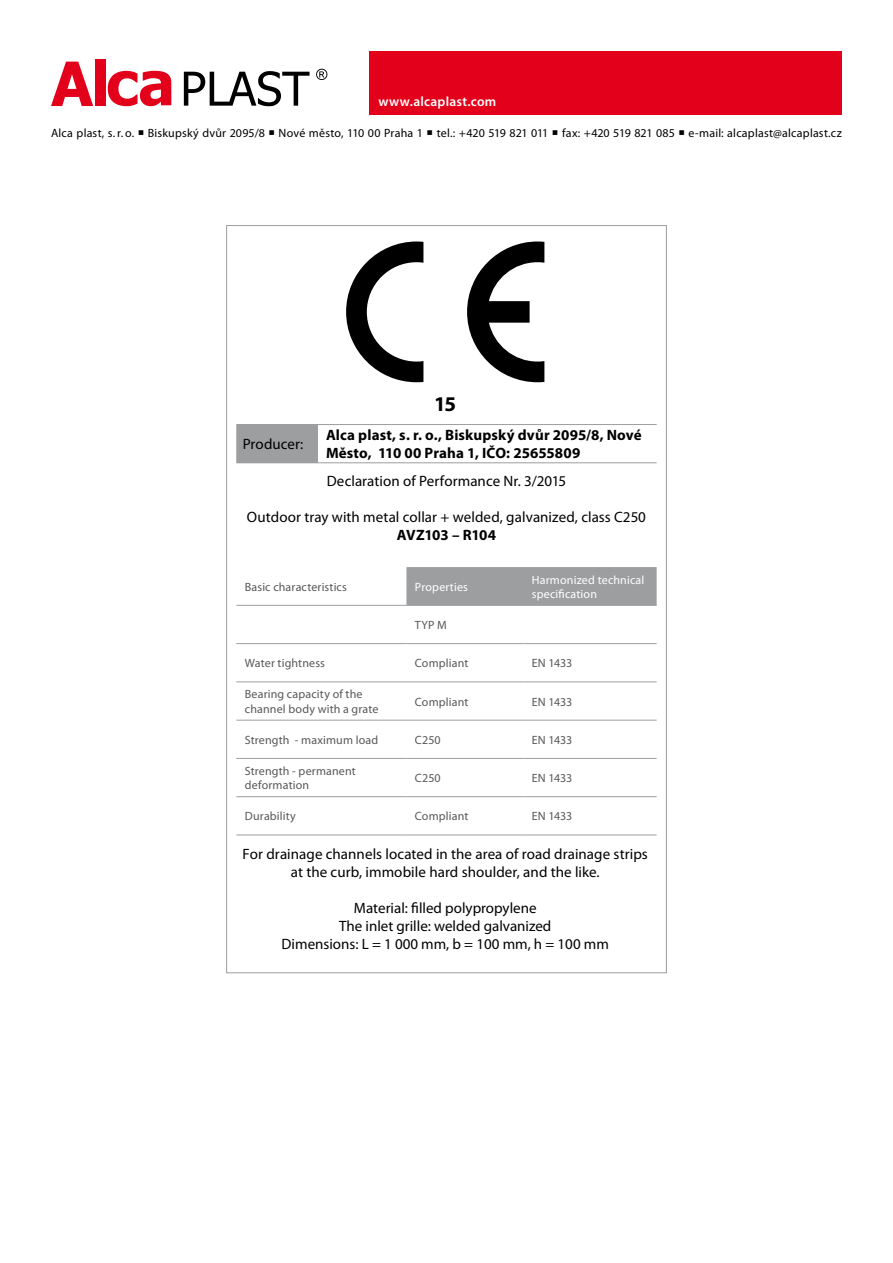
<style>
.page{position:relative;width:893px;height:1263px;background:#fff}
.page>*{position:absolute;margin:0;border:0;box-sizing:border-box;transform-origin:0 0}
.t1{font:700 21px "Myriad Pro";color:#000}
.t2{font:15px/18px "Myriad Pro";color:#000;text-align:center}
.t3{font:700 15px/18px "Myriad Pro";letter-spacing:.01em;color:#000}
.t4{font:700 15px "Myriad Pro";letter-spacing:-.015em;color:#000}
.t5{font:600 13.5px "Myriad Pro";letter-spacing:.015em;color:#fff}
.t6{font:12px/14.4px "Myriad Pro";letter-spacing:.01em;color:#58585a}
.t7{font:12px "Myriad Pro";letter-spacing:.015em;color:#000}
.t8{font:12px/14.4px "Myriad Pro";letter-spacing:.015em;color:#fff}
</style>
<div class="page">
<svg style="left:51px;top:62px;width:42px;height:44px"></svg>
<div style="left:95px;top:60px;width:10px;height:46px;background:#e2001a"></div>
<svg style="left:108px;top:71px;width:63px;height:35px"></svg>
<svg style="left:184px;top:71px;width:126px;height:35px"></svg>
<svg style="left:316px;top:69px;width:11px;height:11px"></svg>
<div style="left:370px;top:51px;width:472px;height:64px;background:#e2001a"></div>
<svg style="left:346px;top:241px;width:77px;height:141px"></svg>
<svg style="left:467px;top:241px;width:77px;height:141px"></svg>
<div style="left:406px;top:567px;width:251px;height:38px;background:#9c9e9f"></div>
<hr style="left:236px;top:643px;width:170px;height:1px;background:#9c9e9f">
<hr style="left:406px;top:643px;width:117px;height:1px;background:#9c9e9f">
<hr style="left:523px;top:643px;width:134px;height:1px;background:#9c9e9f">
<hr style="left:236px;top:681px;width:170px;height:1px;background:#9c9e9f">
<hr style="left:406px;top:681px;width:117px;height:1px;background:#9c9e9f">
<hr style="left:523px;top:681px;width:134px;height:1px;background:#9c9e9f">
<hr style="left:236px;top:720px;width:170px;height:1px;background:#9c9e9f">
<hr style="left:406px;top:720px;width:117px;height:1px;background:#9c9e9f">
<hr style="left:523px;top:720px;width:134px;height:1px;background:#9c9e9f">
<hr style="left:236px;top:758px;width:170px;height:1px;background:#9c9e9f">
<hr style="left:406px;top:758px;width:117px;height:1px;background:#9c9e9f">
<hr style="left:523px;top:758px;width:134px;height:1px;background:#9c9e9f">
<hr style="left:236px;top:796px;width:170px;height:1px;background:#9c9e9f">
<hr style="left:406px;top:796px;width:117px;height:1px;background:#9c9e9f">
<hr style="left:523px;top:796px;width:134px;height:1px;background:#9c9e9f">
<hr style="left:236px;top:605px;width:170px;height:1px;background:#9c9e9f">
<hr style="left:406px;top:605px;width:117px;height:1px;background:#9c9e9f">
<hr style="left:523px;top:605px;width:134px;height:1px;background:#9c9e9f">
<hr style="left:236px;top:834px;width:170px;height:1px;background:#9c9e9f">
<hr style="left:406px;top:834px;width:117px;height:1px;background:#9c9e9f">
<hr style="left:523px;top:834px;width:134px;height:1px;background:#9c9e9f">
<div style="left:237px;top:424px;width:81px;height:39px;background:#9c9e9f"></div>
<hr style="left:236px;top:424px;width:1px;height:39px;background:#9c9e9f">
<hr style="left:318px;top:424px;width:339px;height:1px;background:#9c9e9f">
<hr style="left:318px;top:462px;width:339px;height:1px;background:#9c9e9f">
<p class="t5" style="left:378px;top:93px;width:119px">www.alcaplast.com</p>
<p class="t7" style="left:51px;top:125px;width:792px">Alca plast, s.r. o. ○ Biskupský dvůr 2095/8 ○ Nové město, 110 00 Praha 1 ○ tel.: +420 519 821 011 ○ fax: +420 519 821 085 ○ e-mail: alcaplast@alcaplast.cz</p>
<h1 class="t1" style="left:434px;top:390px;width:24px">15</h1>
<p class="t2" style="left:243px;top:435px;width:62px">Producer:</p>
<p class="t3" style="left:326px;top:426px;width:317px">Alca plast, s. r. o., Biskupský dvůr 2095/8, Nové<br>Město, 110 00 Praha 1, IČO: 25655809</p>
<p class="t2" style="left:327px;top:471px;width:241px">Declaration of Performance Nr. 3/2015</p>
<p class="t2" style="left:247px;top:507px;width:400px">Outdoor tray with metal collar + welded, galvanized, class C250</p>
<p class="t4" style="left:397px;top:525px;width:101px">AVZ103 – R104</p>
<p class="t6" style="left:245px;top:579px;width:104px">Basic characteristics</p>
<p class="t8" style="left:415px;top:579px;width:54px">Properties</p>
<p class="t8" style="left:532px;top:572px;width:114px">Harmonized technical specification</p>
<p class="t6" style="left:415px;top:617px;width:33px">TYP M</p>
<p class="t6" style="left:245px;top:656px;width:82px">Water tightness</p>
<p class="t6" style="left:415px;top:656px;width:55px">Compliant</p>
<p class="t6" style="left:532px;top:656px;width:42px">EN 1433</p>
<p class="t6" style="left:245px;top:687px;width:135px">Bearing capacity of the channel body with a grate</p>
<p class="t6" style="left:415px;top:694px;width:55px">Compliant</p>
<p class="t6" style="left:532px;top:694px;width:42px">EN 1433</p>
<p class="t6" style="left:245px;top:732px;width:135px">Strength - maximum load</p>
<p class="t6" style="left:415px;top:732px;width:27px">C250</p>
<p class="t6" style="left:532px;top:732px;width:42px">EN 1433</p>
<p class="t6" style="left:245px;top:763px;width:113px">Strength - permanent deformation</p>
<p class="t6" style="left:415px;top:771px;width:27px">C250</p>
<p class="t6" style="left:532px;top:771px;width:42px">EN 1433</p>
<p class="t6" style="left:245px;top:809px;width:53px">Durability</p>
<p class="t6" style="left:415px;top:809px;width:55px">Compliant</p>
<p class="t6" style="left:532px;top:809px;width:42px">EN 1433</p>
<p class="t2" style="left:243px;top:845px;width:407px">For drainage channels located in the area of road drainage strips at the curb, immobile hard shoulder, and the like.</p>
<p class="t2" style="left:282px;top:899px;width:329px">Material: filled polypropylene<br>The inlet grille: welded galvanized<br>Dimensions: L = 1 000 mm, b = 100 mm, h = 100 mm</p>
</div>
